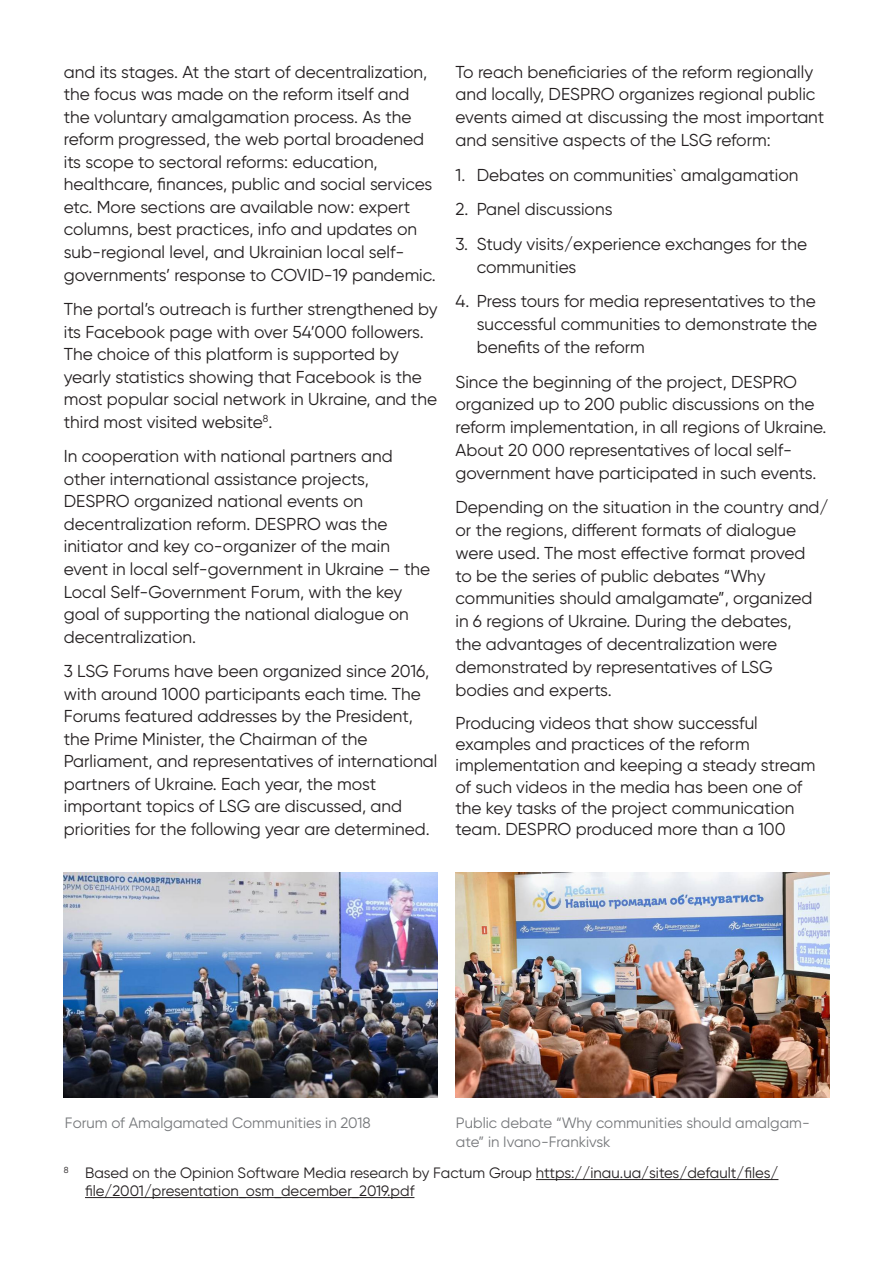
<style>
.page{position:relative;width:893px;height:1263px;background:#fff}
.page>*{position:absolute;margin:0;border:0;box-sizing:border-box;transform-origin:0 0}
.Paragraph_Style{font:17.25px/22.5px "Gilroy";color:#231f20}
.Сноска{font:15px/18px "Gilroy";color:#231f20}
.t1{font:15px/18.8px "Gilroy";color:#76787b}
</style>
<div class="page">
<hr style="left:536px;top:1179px;width:242px;height:1px;background:#231f20">
<hr style="left:85px;top:1197px;width:329px;height:1px;background:#231f20">
<img style="left:64px;top:872px;width:373px;height:226px">
<img style="left:455px;top:872px;width:375px;height:226px">
<p class="Paragraph_Style" style="left:64px;top:60px;width:374px">and its stages. At the start of decentralization, the focus was made on the reform itself and the voluntary amalgamation process. As the reform progressed, the web portal broadened its scope to sectoral reforms: education, healthcare, finances, public and social services etc. More sections are available now: expert columns, best practices, info and updates on sub-regional level, and Ukrainian local self&shy;governments’ response to COVID-19 pandemic.</p>
<p class="Paragraph_Style" style="left:64px;top:298px;width:375px">The portal’s outreach is further strengthened by its Facebook page with over 54’000 followers.<br>The choice of this platform is supported by yearly statistics showing that Facebook is the most popular social network in Ukraine, and the third most visited website<sup>8</sup>.</p>
<p class="Paragraph_Style" style="left:64px;top:445px;width:368px">In cooperation with national partners and other international assistance projects, DESPRO organized national events on decentralization reform. DESPRO was the initiator and key co-organizer of the main event in local self-government in Ukraine – the Local Self-Government Forum, with the key goal of supporting the national dialogue on decentralization.</p>
<p class="Paragraph_Style" style="left:64px;top:660px;width:375px">3 LSG Forums have been organized since 2016, with around 1000 participants each time. The Forums featured addresses by the President, the Prime Minister, the Chairman of the Parliament, and representatives of international partners of Ukraine. Each year, the most important topics of LSG are discussed, and priorities for the following year are determined.</p>
<p class="Paragraph_Style" style="left:455px;top:60px;width:370px">To reach beneficiaries of the reform regionally and locally, DESPRO organizes regional public events aimed at discussing the most important and sensitive aspects of the LSG reform:</p>
<p class="Paragraph_Style" style="left:455px;top:163px;width:344px">1. Debates on communities` amalgamation</p>
<p class="Paragraph_Style" style="left:455px;top:198px;width:159px">2. Panel discussions</p>
<p class="Paragraph_Style" style="left:477px;top:232px;width:332px;text-indent:-21px">3. Study visits/experience exchanges for the communities</p>
<p class="Paragraph_Style" style="left:477px;top:290px;width:342px;text-align:justify;text-indent:-21px">4. Press tours for media representatives to the successful communities to demonstrate the benefits of the reform</p>
<p class="Paragraph_Style" style="left:455px;top:370px;width:372px">Since the beginning of the project, DESPRO organized up to 200 public discussions on the reform implementation, in all regions of Ukraine.<br>About 20 000 representatives of local self&shy;government have participated in such events.</p>
<p class="Paragraph_Style" style="left:455px;top:496px;width:375px">Depending on the situation in the country and/ or the regions, different formats of dialogue were used. The most effective format proved<br>to be the series of public debates “Why communities should amalgamate”, organized in 6 regions of Ukraine. During the debates,<br>the advantages of decentralization were demonstrated by representatives of LSG bodies and experts.</p>
<p class="Paragraph_Style" style="left:455px;top:712px;width:361px;line-height:21.3px">Producing videos that show successful examples and practices of the reform implementation and keeping a steady stream of such videos in the media has been one of the key tasks of the project communication team. DESPRO produced more than a 100</p>
<p class="t1" style="left:65px;top:1113px;width:307px">Forum of Amalgamated Communities in 2018</p>
<p class="t1" style="left:456px;top:1113px;width:355px">Public debate “Why communities should amalgam&shy;ate” in Ivano-Frankivsk</p>
<p class="Сноска" style="left:85px;top:1164px;width:695px;text-indent:-21px"><sup>8</sup> Based on the Opinion Software Media research by Factum Group https://inau.ua/sites/default/files/ file/2001/presentation_osm_december_2019.pdf</p>
</div>
